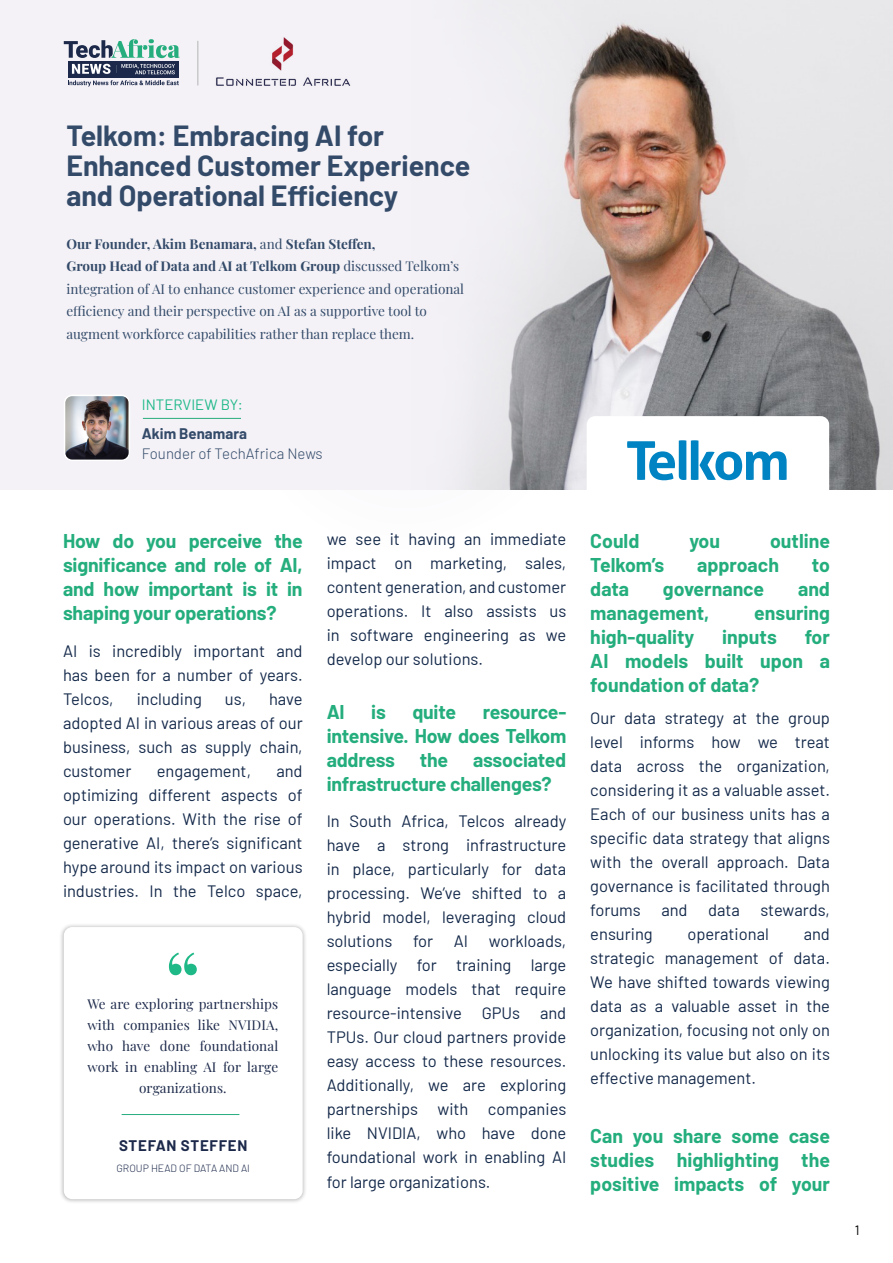
<style>
.page{position:relative;width:893px;height:1263px;background:#fff}
.page>*{position:absolute;margin:0;border:0;box-sizing:border-box;transform-origin:0 0}
.t1{font:700 28.5px/30px "Barlow";color:#334a69}
.t2{font:700 19.5px/24px "Barlow";letter-spacing:-.01em;color:#24ad7d;text-align:justify}
.t3{font:16.5px/24px "Barlow";color:#14294a;text-align:justify}
.t4{font:300 15px "Barlow";color:#334a69}
.t5{font:700 15px "Barlow";letter-spacing:.05em;color:#1c294a}
.t6{font:700 15px "Barlow";color:#334a69}
.t7{font:15px "Barlow";color:#1fb887}
.t8{font:13.5px/22.5px "Playfair Display";color:#334a69}
.t9{font:13.5px/21px "Playfair Display";letter-spacing:.01em;color:#1c294a;text-align:center}
.t10{font:13.5px "Barlow";color:#000}
.t11{font:300 10.5px "Barlow";color:#1c294a}
.s1{font-weight:700}
</style>
<div class="page">
<div style="left:0;top:0;width:893px;height:490px;background:#f4f2f7"></div>
<img style="left:668px;top:0;width:225px;height:489px">
<div style="left:587px;top:416px;width:242px;height:122px;background:#fff;border-radius:9px"></div>
<img style="left:693px;top:0;width:20px;height:296px">
<svg style="left:198px;top:0;width:495px;height:391px"></svg>
<svg style="left:134px;top:57px;width:527px;height:132px"></svg>
<svg style="left:142px;top:189px;width:526px;height:301px"></svg>
<img style="left:67px;top:398px;width:60px;height:60px">
<div style="left:64px;top:395px;width:66px;height:66px;border:2px solid #fff;border-radius:8px"></div>
<div style="left:68px;top:61px;width:111px;height:16px;background:#1c294a"></div>
<svg style="left:64px;top:39px;width:116px;height:19px"></svg>
<svg style="left:68px;top:80px;width:111px;height:6px"></svg>
<svg style="left:72px;top:64px;width:103px;height:10px"></svg>
<hr style="left:197px;top:41px;width:1px;height:44px;background:#b3b3b3">
<svg style="left:627px;top:440px;width:160px;height:41px"></svg>
<img style="left:210px;top:33px;width:146px;height:55px">
<div style="left:59px;top:922px;width:248px;height:282px;background:#000;opacity:.3"></div>
<div style="left:64px;top:927px;width:239px;height:272px;background:#fff;border-radius:9px"></div>
<svg style="left:169px;top:952px;width:28px;height:23px"></svg>
<hr style="left:122px;top:1114px;width:117px;height:1px;background:#26ad7d">
<h1 class="t1" style="left:66px;top:118px;width:405px">Telkom: Embracing AI for<br>Enhanced Customer Experience and Operational Efficiency</h1>
<p class="t8" style="left:66px;top:231px;width:399px"><span class="s1">Our Founder, Akim Benamara,</span> and <span class="s1">Stefan Steffen,<br>Group Head of Data and AI at Telkom Group</span> discussed Telkom’s integration of AI to enhance customer experience and operational efficiency and their perspective on AI as a supportive tool to augment workforce capabilities rather than replace them.</p>
<p class="t7" style="left:142px;top:394px;width:102px">INTERVIEW BY:</p>
<p class="t4" style="left:142px;top:443px;width:182px">Founder of TechAfrica News</p>
<p class="t6" style="left:142px;top:423px;width:107px">Akim Benamara</p>
<p class="t2" style="left:63px;top:527px;width:241px">How do you perceive the significance and role of AI, and how important is it in shaping your operations?</p>
<p class="t3" style="left:63px;top:637px;width:241px">AI is incredibly important and has been for a number of years.<br>Telcos,</p>
<p class="t3" style="left:137px;top:685px;width:67px">including</p>
<p class="t3" style="left:225px;top:685px;width:23px">us,</p>
<p class="t3" style="left:63px;top:685px;width:241px;text-indent:206px">have adopted AI in various areas of our business, such as supply chain, customer</p>
<p class="t3" style="left:63px;top:757px;width:241px;text-indent:213px">and optimizing different aspects of our operations. With the rise of generative AI, there’s significant hype around its impact on various industries. In the Telco space,</p>
<p class="t3" style="left:157px;top:757px;width:96px">engagement,</p>
<p class="t9" style="left:87px;top:992px;width:192px">We are exploring partnerships with companies like NVIDIA, who have done foundational work in enabling AI for large organizations.</p>
<p class="t5" style="left:119px;top:1135px;width:130px">STEFAN STEFFEN</p>
<p class="t11" style="left:116px;top:1161px;width:135px">GROUP HEAD OF DATA AND AI</p>
<p class="t3" style="left:327px;top:526px;width:241px">we see it having an immediate impact on marketing, sales, content generation, and customer operations. It also assists us in software engineering as we develop our solutions.</p>
<p class="t2" style="left:327px;top:698px;width:20px">AI</p>
<p class="t2" style="left:371px;top:698px;width:16px">is</p>
<p class="t2" style="left:412px;top:698px;width:45px">quite</p>
<p class="t2" style="left:327px;top:698px;width:241px;text-indent:156px">resource&shy;intensive. How does Telkom address</p>
<p class="t2" style="left:327px;top:746px;width:241px;text-indent:146px">associated infrastructure challenges?</p>
<p class="t3" style="left:327px;top:808px;width:241px">In South Africa, Telcos already have a strong infrastructure in place, particularly for data processing. We’ve shifted to a hybrid model, leveraging cloud solutions</p>
<p class="t2" style="left:420px;top:746px;width:30px">the</p>
<p class="t3" style="left:327px;top:928px;width:241px;text-indent:162px">workloads, especially for training large language models that require resource-intensive GPUs and TPUs. Our cloud partners provide easy access to these resources.<br>Additionally, we are exploring partnerships with companies like NVIDIA, who have done foundational work in enabling AI for large organizations.</p>
<p class="t3" style="left:413px;top:928px;width:22px">for</p>
<p class="t3" style="left:454px;top:928px;width:16px">AI</p>
<p class="t2" style="left:590px;top:527px;width:51px">Could</p>
<p class="t2" style="left:689px;top:527px;width:32px">you</p>
<p class="t2" style="left:770px;top:527px;width:61px">outline</p>
<p class="t2" style="left:590px;top:551px;width:75px">Telkom’s</p>
<p class="t2" style="left:697px;top:551px;width:83px">approach</p>
<p class="t2" style="left:812px;top:551px;width:20px">to</p>
<p class="t2" style="left:590px;top:575px;width:40px">data</p>
<p class="t2" style="left:663px;top:575px;width:103px">governance</p>
<p class="t2" style="left:798px;top:575px;width:33px">and</p>
<p class="t2" style="left:590px;top:599px;width:121px">management,</p>
<p class="t2" style="left:754px;top:599px;width:77px">ensuring</p>
<p class="t2" style="left:590px;top:623px;width:106px">high-quality</p>
<p class="t2" style="left:722px;top:623px;width:56px">inputs</p>
<p class="t2" style="left:590px;top:623px;width:241px;text-indent:214px">for AI models built upon a foundation of data?</p>
<p class="t3" style="left:590px;top:705px;width:241px">Our data strategy at the group level informs how we treat data across the organization, considering it as a valuable asset.<br>Each of our business units has a specific data strategy that aligns with the overall approach. Data governance is facilitated through forums and data stewards, ensuring</p>
<p class="t3" style="left:687px;top:921px;width:83px">operational</p>
<p class="t3" style="left:590px;top:921px;width:241px;text-indent:213px">and strategic management of data.<br>We have shifted towards viewing data as a valuable asset in the organization, focusing not only on unlocking its value but also on its effective management.</p>
<p class="t2" style="left:590px;top:1123px;width:241px">Can you share some case studies highlighting the positive impacts of your</p>
<p class="t10" style="left:855px;top:1220px;width:6px">1</p>
</div>
